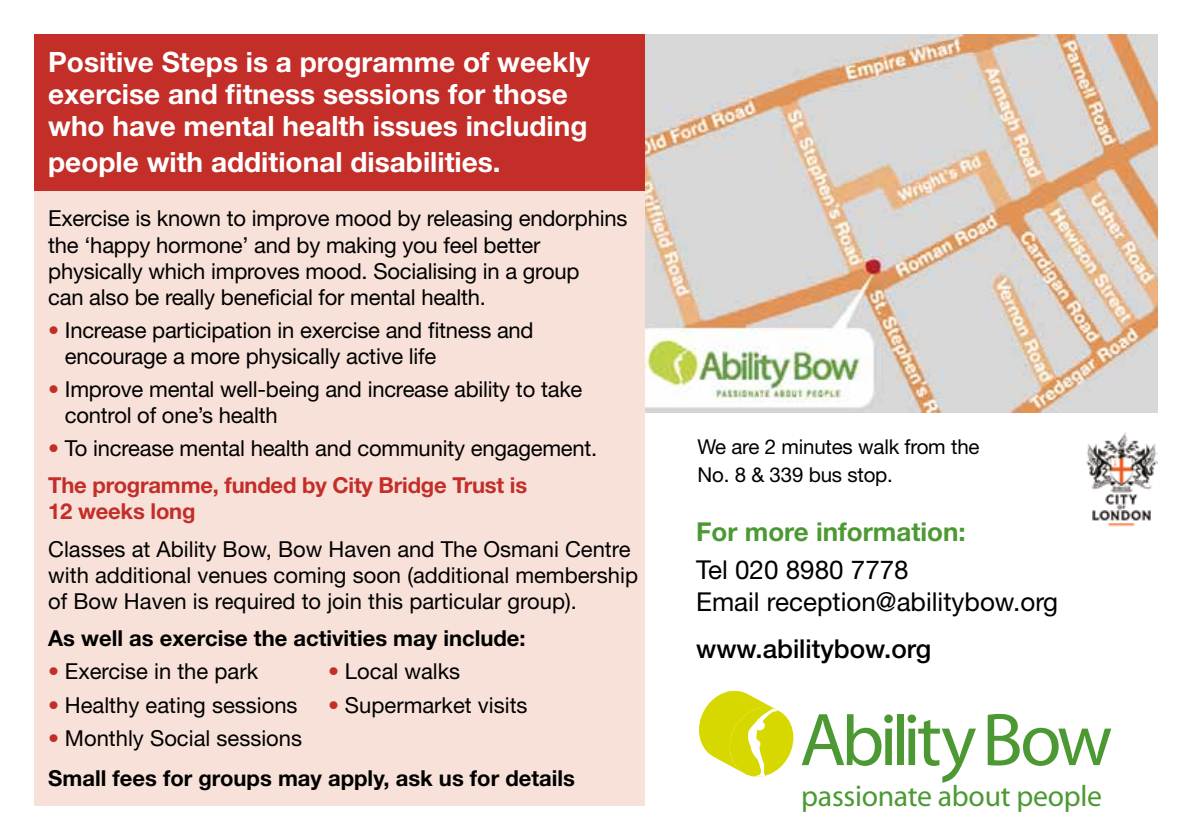
<style>
.page{position:relative;width:1191px;height:840px;background:#fff}
.page>*{position:absolute;margin:0;border:0;box-sizing:border-box;transform-origin:0 0}
.t1{font:29.8px "Myriad";letter-spacing:-.01em;color:#4c9934}
.t2{font:700 28px/32px "Helvetica Neue";color:#fff}
.t3{font:26px/32px "Helvetica Neue";color:#000}
.t4{font:700 26px "Helvetica Neue";color:#4c9934}
.t5{font:500 26px "Helvetica Neue";color:#000}
.t6{font:22px/26px "Helvetica Neue";letter-spacing:-.01em;color:#000}
.t7{font:700 22px/40.6px "Helvetica Neue";color:#000}
.t8{font:700 22px "Helvetica Neue";letter-spacing:-.01em;color:#c32e29}
.t9{font:20.4px/28px "Helvetica Neue";letter-spacing:-.01em;color:#000}
.s1{color:#c32e29}
.s2{font-weight:700;color:#c32e29}
.s3{font-weight:400;color:#c32e29}
.s4{font-weight:400}
</style>
<div class="page">
<img style="left:645px;top:34px;width:512px;height:378px">
<div style="left:34px;top:34px;width:611px;height:157px;background:#c32e29"></div>
<div style="left:34px;top:191px;width:611px;height:614px;background:#f7e1d9"></div>
<svg style="left:801px;top:714px;width:91px;height:51px"></svg>
<div style="left:897px;top:713px;width:6px;height:51px;background:#4c9934"></div>
<svg style="left:907px;top:714px;width:69px;height:68px"></svg>
<svg style="left:987px;top:713px;width:124px;height:52px"></svg>
<svg style="left:699px;top:691px;width:94px;height:86px"></svg>
<img style="left:1086px;top:432px;width:71px;height:95px">
<p class="t2" style="left:48px;top:45px;width:543px">Positive Steps is a programme of weekly exercise and fitness sessions for those who have mental health issues including</p>
<p class="t2" style="left:48px;top:145px;width:454px">people with additional disabilities.</p>
<p class="t6" style="left:48px;top:205px;width:580px">Exercise is known to improve mood by releasing endorphins the ‘happy hormone’ and by making you feel better physically which improves mood. Socialising in a group<br>can also be really beneficial for mental health.</p>
<p class="t6" style="left:65px;top:316px;width:470px;text-indent:-17px"><span class="s1">•</span> Increase participation in exercise and fitness and encourage a more physically active life</p>
<p class="t6" style="left:65px;top:375px;width:519px;text-indent:-17px"><span class="s1">•</span> Improve mental well-being and increase ability to take control of one’s health</p>
<p class="t6" style="left:48px;top:429px;width:550px;line-height:37.4px"><span class="s1">•</span> To increase mental health and community engagement.<br><span class="s2">The programme, funded by City Bridge Trust is</span></p>
<p class="t8" style="left:48px;top:497px;width:149px">12 weeks long</p>
<p class="t6" style="left:48px;top:535px;width:591px">Classes at Ability Bow, Bow Haven and The Osmani Centre with additional venues coming soon (additional membership of Bow Haven is required to join this particular group).</p>
<p class="t7" style="left:48px;top:617px;width:479px">As well as exercise the activities may include:</p>
<p class="t6" style="left:48px;top:657px;width:211px"><span class="s1">•</span> Exercise in the park</p>
<p class="t6" style="left:328px;top:657px;width:133px"><span class="s1">•</span> Local walks</p>
<p class="t6" style="left:48px;top:691px;width:251px"><span class="s1">•</span> Healthy eating sessions</p>
<p class="t6" style="left:328px;top:691px;width:201px"><span class="s1">•</span> Supermarket visits</p>
<p class="t7" style="left:48px;top:716px;width:528px"><span class="s3">•</span> <span class="s4">Monthly Social sessions<br></span>Small fees for groups may apply, ask us for details</p>
<p class="t9" style="left:697px;top:432px;width:283px">We are 2 minutes walk from the<br>No. 8 &amp; 339 bus stop.</p>
<p class="t4" style="left:696px;top:515px;width:271px">For more information:</p>
<p class="t3" style="left:696px;top:553px;width:363px">Tel 020 8980 7778<br>Email reception@abilitybow.org</p>
<p class="t5" style="left:696px;top:632px;width:237px">www.abilitybow.org</p>
<h1 class="t1" style="left:801px;top:780px;width:302px">passionate about people</h1>
</div>
